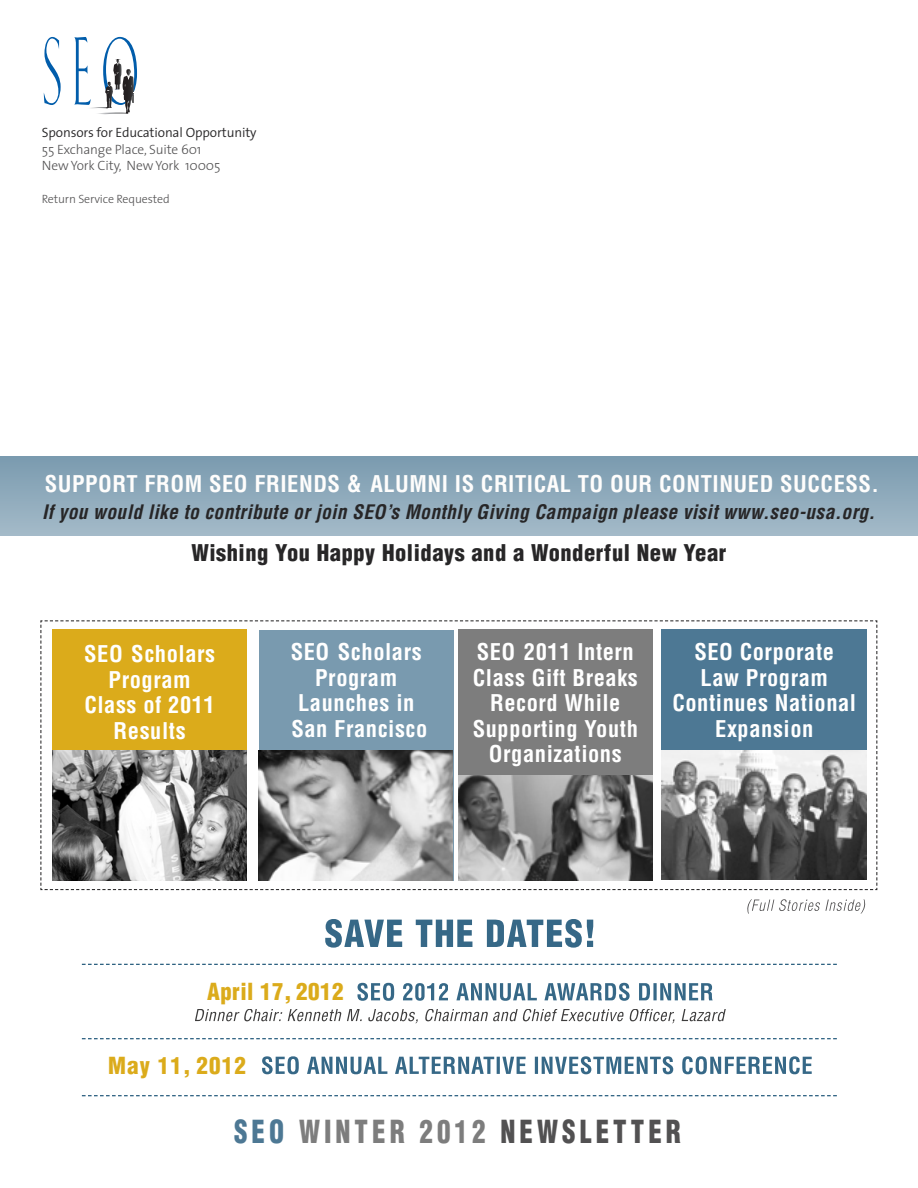
<style>
.page{position:relative;width:918px;height:1188px;background:#fff}
.page>*{position:absolute;margin:0;border:0;box-sizing:border-box;transform-origin:0 0}
.t1{font:900 condensed 31.05px "Helvetica";letter-spacing:.15em;color:#7d7d7d;scale:.87 1}
.t2{font:900 condensed 22.95px "Helvetica";letter-spacing:.02em;color:#dbab1b}
.t3{font:900 condensed 22.95px "Helvetica";letter-spacing:.05em;color:#dbab1b}
.t4{font:700 condensed 22.5px/25.5px "Helvetica";letter-spacing:.025em;color:#fff;text-align:center}
.t5{font:700 condensed 22.5px "Helvetica";letter-spacing:.025em;color:#fefdfc}
.t6{font:900 condensed 22.5px "Helvetica";letter-spacing:.025em;color:#272627}
.t7{font:italic 700 condensed 19.5px "Helvetica";letter-spacing:.02em;color:#272627}
.t8{font:300 13.5px/16.5px "The Sans";letter-spacing:-.01em;color:#525152}
.t9{font:300 13.5px "The Sans";letter-spacing:-.01em;color:#272627}
.t10{font:300 12px "The Sans";letter-spacing:-.01em;color:#525152}
.s1{color:#4d7894}
.s2{color:#525152}
</style>
<div class="page">
<div style="left:0;top:457px;width:918px;height:79px;background:linear-gradient(to bottom,#7a9baf,#a4bbc9)"></div>
<svg style="left:44px;top:37px;width:17px;height:68px"></svg>
<svg style="left:74px;top:37px;width:63px;height:77px"></svg>
<svg style="left:747px;top:899px;width:118px;height:15px"></svg>
<svg style="left:40px;top:620px;width:838px;height:271px"></svg>
<svg style="left:325px;top:919px;width:268px;height:29px"></svg>
<div style="left:52px;top:630px;width:195px;height:250px;background:#dbab1b"></div>
<div style="left:259px;top:630px;width:194px;height:250px;background:#799aaf"></div>
<div style="left:458px;top:629px;width:194px;height:251px;background:#7d7d7d"></div>
<img style="left:52px;top:751px;width:195px;height:129px">
<img style="left:458px;top:776px;width:194px;height:105px">
<svg style="left:357px;top:983px;width:91px;height:18px"></svg>
<svg style="left:456px;top:983px;width:212px;height:18px"></svg>
<svg style="left:195px;top:1009px;width:138px;height:12px"></svg>
<svg style="left:262px;top:1056px;width:247px;height:18px"></svg>
<img style="left:662px;top:750px;width:205px;height:129px">
<img style="left:259px;top:751px;width:194px;height:129px">
<svg style="left:82px;top:964px;width:755px;height:1px"></svg>
<svg style="left:82px;top:1038px;width:755px;height:1px"></svg>
<svg style="left:82px;top:1095px;width:755px;height:1px"></svg>
<div style="left:661px;top:629px;width:206px;height:121px;background:#4d7894"></div>
<p class="t9" style="left:42px;top:128px;width:216px">Sponsors for Educational Opportunity</p>
<p class="t8" style="left:42px;top:142px;width:180px">55 Exchange Place, Suite 601<br>New York City, New York 10005</p>
<p class="t10" style="left:42px;top:194px;width:129px">Return Service Requested</p>
<p class="t5" style="left:45px;top:475px;width:836px">SUPPORT FROM SEO FRIENDS &amp; ALUMNI IS CRITICAL TO OUR CONTINUED SUCCESS.</p>
<p class="t7" style="left:42px;top:504px;width:834px">If you would like to contribute or join SEO’s Monthly Giving Campaign please visit www.seo-usa.org.</p>
<p class="t6" style="left:191px;top:540px;width:536px">Wishing You Happy Holidays and a Wonderful New Year</p>
<p class="t4" style="left:84px;top:643px;width:133px">SEO Scholars<br>Program<br>Class of 2011<br>Results</p>
<p class="t4" style="left:291px;top:641px;width:138px">SEO Scholars<br>Program<br>Launches in<br>San Francisco</p>
<p class="t4" style="left:473px;top:641px;width:167px">SEO 2011 Intern<br>Class Gift Breaks<br>Record While<br>Supporting Youth<br>Organizations</p>
<p class="t4" style="left:672px;top:641px;width:185px">SEO Corporate<br>Law Program<br>Continues National<br>Expansion</p>
<p class="t2" style="left:207px;top:979px;width:138px">April 17, 2012</p>
<p class="t3" style="left:108px;top:1053px;width:139px">May 11, 2012</p>
<h1 class="t1" style="left:234px;top:1114px;width:515px"><span class="s1">SEO</span> WINTER 2012 <span class="s2">NEWSLETTER</span></h1>
</div>
